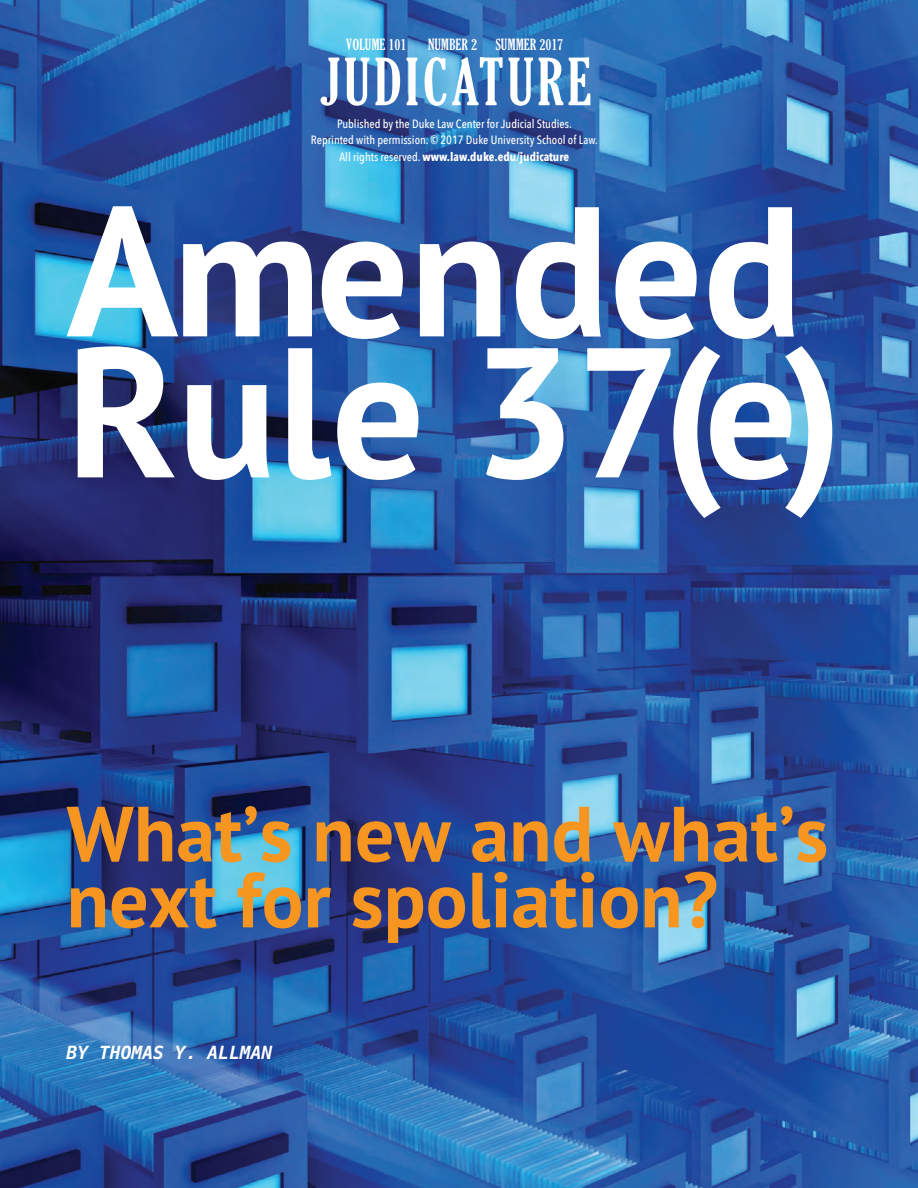
<style>
.page{position:relative;width:918px;height:1188px;background:#fff}
.page>*{position:absolute;margin:0;border:0;box-sizing:border-box;transform-origin:0 0}
.Subhead-section-caps{font:700 184.5px "PT Sans";color:#fff}
.Subhead-section-caps-2{font:700 78px/66px "PT Sans";color:#f79521}
.t1{font:700 expanded 62.85px "Gloucester MT Pro";letter-spacing:.055em;color:#fff}
.Subhead-section-caps-3{font:italic 700 18px "Menlo";color:#fff}
.Body_Copy_-_no_inden{font:700 expanded 15px "Gloucester MT Pro";letter-spacing:.01em;color:#fff}
.Table_Text{font:500 12px/16.5px "Avenir Next Condensed";color:#fff;text-align:center}
.s1{font-weight:700}
</style>
<div class="page">
<img style="left:0;top:0;width:918px;height:1188px">
<p class="Body_Copy_-_no_inden" style="left:346px;top:35px;width:62px">VOLUME 101</p>
<p class="Body_Copy_-_no_inden" style="left:428px;top:35px;width:137px">NUMBER 2 SUMMER 2017</p>
<p class="t1" style="left:318px;top:43px;width:274px">JUDICATURE</p>
<p class="Table_Text" style="left:311px;top:115px;width:288px">Published by the Duke Law Center for Judicial Studies.<br>Reprinted with permission. © 2017 Duke University School of Law.<br>All rights reserved. <span class="s1">www.law.duke.edu/judicature</span></p>
<p class="Subhead-section-caps" style="left:67px;top:149px;width:737px">Amended</p>
<p class="Subhead-section-caps" style="left:67px;top:290px;width:778px">Rule 37(e)</p>
<p class="Subhead-section-caps-2" style="left:67px;top:799px;width:763px">What’s new and what’s next for spoliation?</p>
<p class="Subhead-section-caps-3" style="left:67px;top:1040px;width:207px">BY THOMAS Y. ALLMAN</p>
</div>
